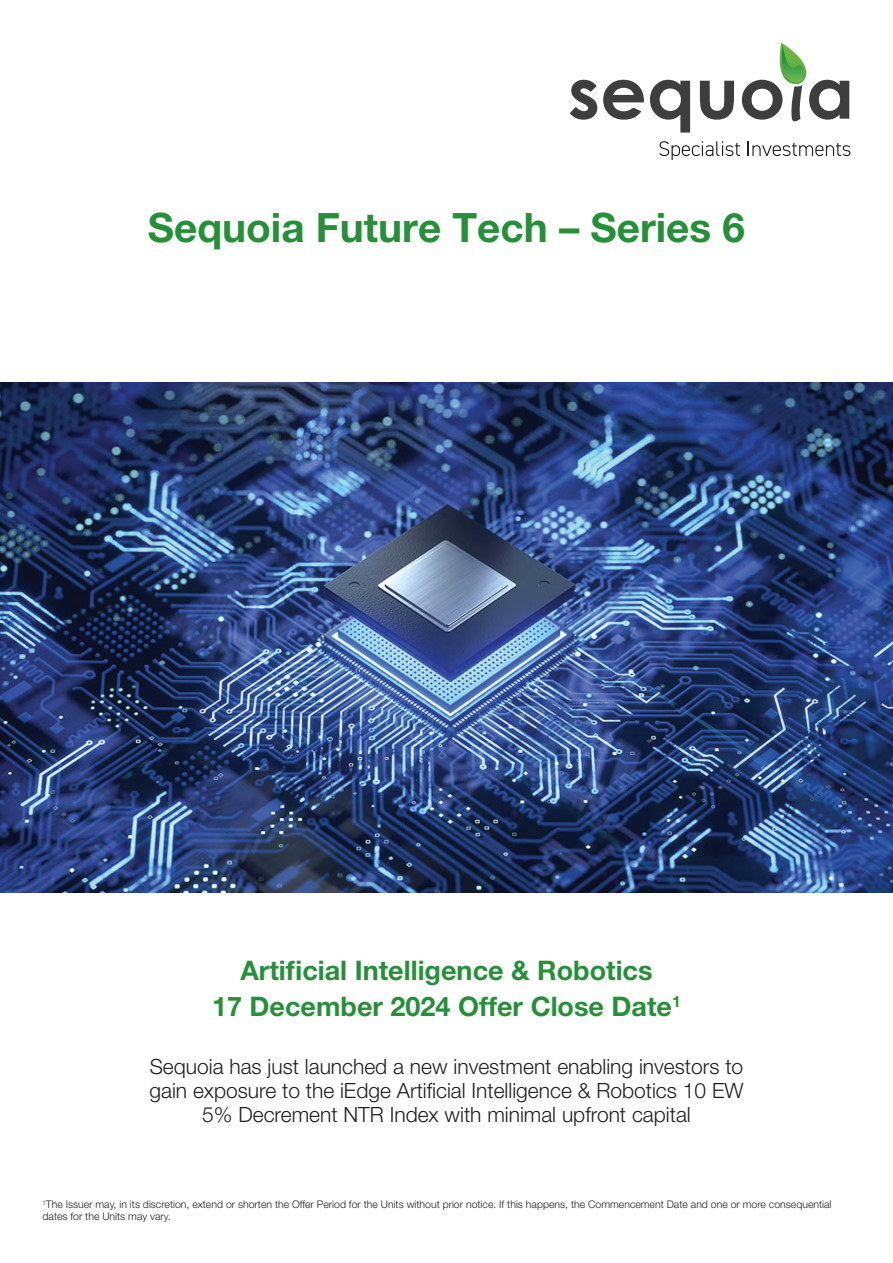
<style>
.page{position:relative;width:893px;height:1263px;background:#fff}
.page>*{position:absolute;margin:0;border:0;box-sizing:border-box;transform-origin:0 0}
.t1{font:700 40.5px "Helvetica Neue LT Pro";color:#269039}
.t2{font:700 27px/35.5px "Helvetica Neue LT Pro";color:#269039;text-align:center}
.t3{font:300 21px/24px "Helvetica Neue LT Pro";color:#231f20;text-align:center}
.t4{font:300 10.5px/12px "Helvetica Neue LT Pro";color:#231f20}
</style>
<div class="page">
<svg style="left:659px;top:141px;width:81px;height:19px"></svg>
<svg style="left:748px;top:141px;width:102px;height:15px"></svg>
<svg style="left:570px;top:43px;width:279px;height:90px"></svg>
<img style="left:0;top:383px;width:893px;height:510px">
<h1 class="t1" style="left:148px;top:202px;width:599px">Sequoia Future Tech – Series 6</h1>
<h2 class="t2" style="left:212px;top:952px;width:470px">Artificial Intelligence &amp; Robotics<br>17 December 2024 Offer Close Date<sup>1</sup></h2>
<h3 class="t3" style="left:149px;top:1054px;width:596px">Sequoia has just launched a new investment enabling investors to gain exposure to the iEdge Artificial Intelligence &amp; Robotics 10 EW<br>5% Decrement NTR Index with minimal upfront capital</h3>
<p class="t4" style="left:43px;top:1198px;width:790px"><sup>1</sup>The Issuer may, in its discretion, extend or shorten the Offer Period for the Units without prior notice. If this happens, the Commencement Date and one or more consequential dates for the Units may vary.</p>
</div>
